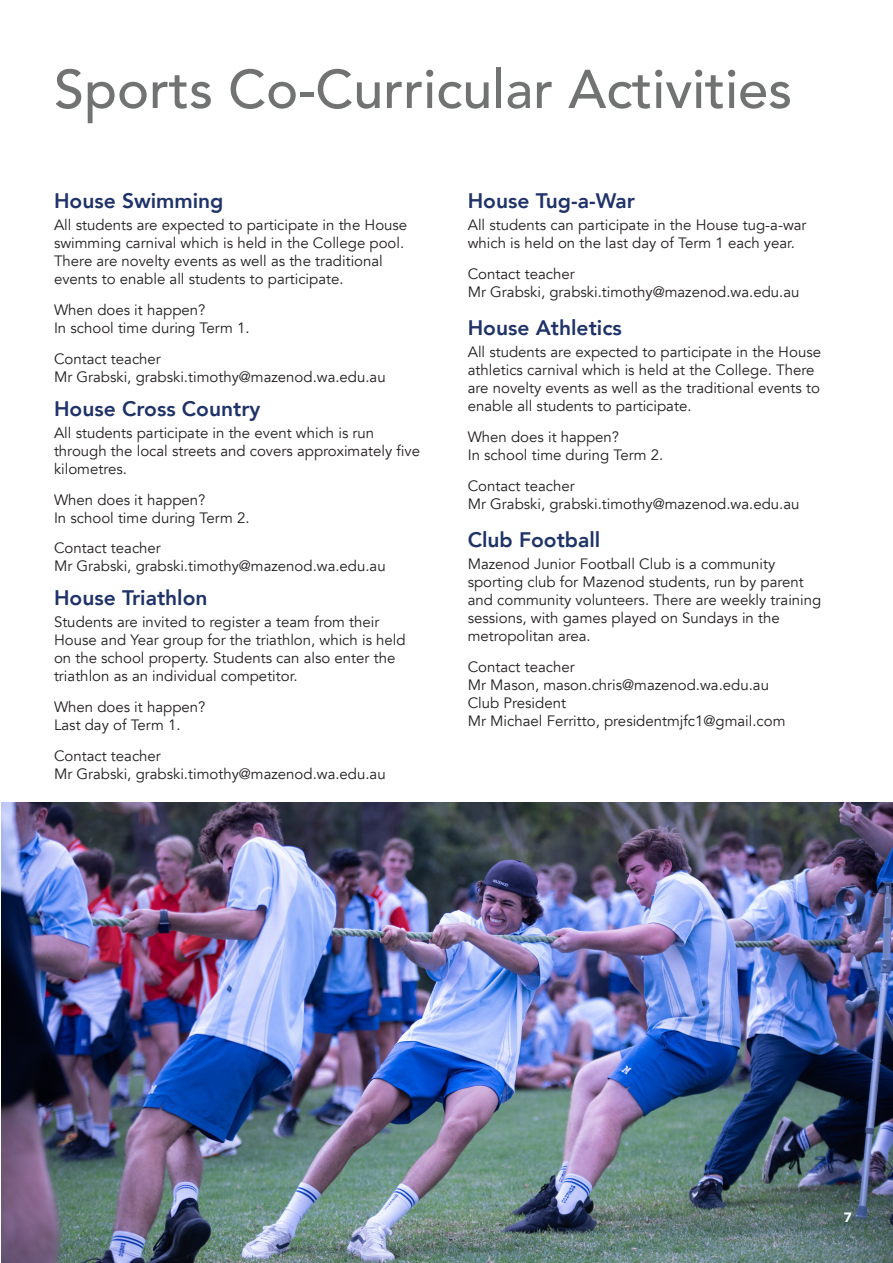
<style>
.page{position:relative;width:893px;height:1263px;background:#fff}
.page>*{position:absolute;margin:0;border:0;box-sizing:border-box;transform-origin:0 0}
.Heading_1{font:500 54px "Avenir";color:#717373}
.Heading_2{font:800 21px "Avenir";color:#1f3369}
.Body{font:15px/18px "Avenir";color:#231f20}
.Body_2{font:15px "Avenir";color:#231f20}
.Heading_3{font:15px "Avenir";color:#231f20}
.t1{font:900 13.5px "Avenir";color:#fff}
</style>
<div class="page">
<img style="left:1px;top:802px;width:892px;height:461px">
<p class="Heading_1" style="left:54px;top:42px;width:740px">Sports Co-Curricular Activities</p>
<p class="Heading_2" style="left:54px;top:184px;width:171px">House Swimming</p>
<p class="Body" style="left:54px;top:216px;width:355px">All students are expected to participate in the House swimming carnival which is held in the College pool.<br>There are novelty events as well as the traditional events to enable all students to participate.</p>
<p class="Heading_3" style="left:54px;top:301px;width:153px">When does it happen?</p>
<p class="Body" style="left:54px;top:319px;width:197px">In school time during Term 1.</p>
<p class="Heading_3" style="left:54px;top:350px;width:108px">Contact teacher</p>
<p class="Body_2" style="left:54px;top:368px;width:333px">Mr Grabski, grabski.timothy@mazenod.wa.edu.au</p>
<p class="Heading_2" style="left:54px;top:392px;width:208px">House Cross Country</p>
<p class="Body" style="left:54px;top:424px;width:368px">All students participate in the event which is run through the local streets and covers approximately five kilometres.</p>
<p class="Heading_3" style="left:54px;top:490px;width:153px">When does it happen?</p>
<p class="Body" style="left:54px;top:509px;width:197px">In school time during Term 2.</p>
<p class="Heading_3" style="left:54px;top:539px;width:108px">Contact teacher</p>
<p class="Body_2" style="left:54px;top:557px;width:333px">Mr Grabski, grabski.timothy@mazenod.wa.edu.au</p>
<p class="Heading_2" style="left:54px;top:581px;width:155px">House Triathlon</p>
<p class="Body" style="left:54px;top:613px;width:353px">Students are invited to register a team from their House and Year group for the triathlon, which is held on the school property. Students can also enter the triathlon as an individual competitor.</p>
<p class="Heading_3" style="left:54px;top:698px;width:153px">When does it happen?</p>
<p class="Body" style="left:54px;top:716px;width:128px">Last day of Term 1.</p>
<p class="Heading_3" style="left:54px;top:747px;width:108px">Contact teacher</p>
<p class="Body_2" style="left:54px;top:765px;width:333px">Mr Grabski, grabski.timothy@mazenod.wa.edu.au</p>
<p class="Heading_2" style="left:468px;top:184px;width:169px">House Tug-a-War</p>
<p class="Body" style="left:468px;top:216px;width:340px">All students can participate in the House tug-a-war which is held on the last day of Term 1 each year.</p>
<p class="Heading_3" style="left:468px;top:265px;width:108px">Contact teacher</p>
<p class="Body_2" style="left:468px;top:283px;width:333px">Mr Grabski, grabski.timothy@mazenod.wa.edu.au</p>
<p class="Heading_2" style="left:468px;top:311px;width:156px">House Athletics</p>
<p class="Body" style="left:468px;top:343px;width:355px">All students are expected to participate in the House athletics carnival which is held at the College. There are novelty events as well as the traditional events to enable all students to participate.</p>
<p class="Heading_3" style="left:468px;top:428px;width:153px">When does it happen?</p>
<p class="Body" style="left:468px;top:446px;width:197px">In school time during Term 2.</p>
<p class="Heading_3" style="left:468px;top:477px;width:108px">Contact teacher</p>
<p class="Body_2" style="left:468px;top:495px;width:333px">Mr Grabski, grabski.timothy@mazenod.wa.edu.au</p>
<p class="Heading_2" style="left:468px;top:523px;width:134px">Club Football</p>
<p class="Body" style="left:468px;top:555px;width:355px">Mazenod Junior Football Club is a community sporting club for Mazenod students, run by parent and community volunteers. There are weekly training sessions, with games played on Sundays in the metropolitan area.</p>
<p class="Heading_3" style="left:468px;top:658px;width:108px">Contact teacher</p>
<p class="Body_2" style="left:468px;top:676px;width:303px">Mr Mason, mason.chris@mazenod.wa.edu.au</p>
<p class="Heading_3" style="left:468px;top:694px;width:100px">Club President</p>
<p class="Body" style="left:468px;top:712px;width:319px">Mr Michael Ferritto, presidentmjfc1@gmail.com</p>
<p class="t1" style="left:844px;top:1206px;width:9px">7</p>
</div>
